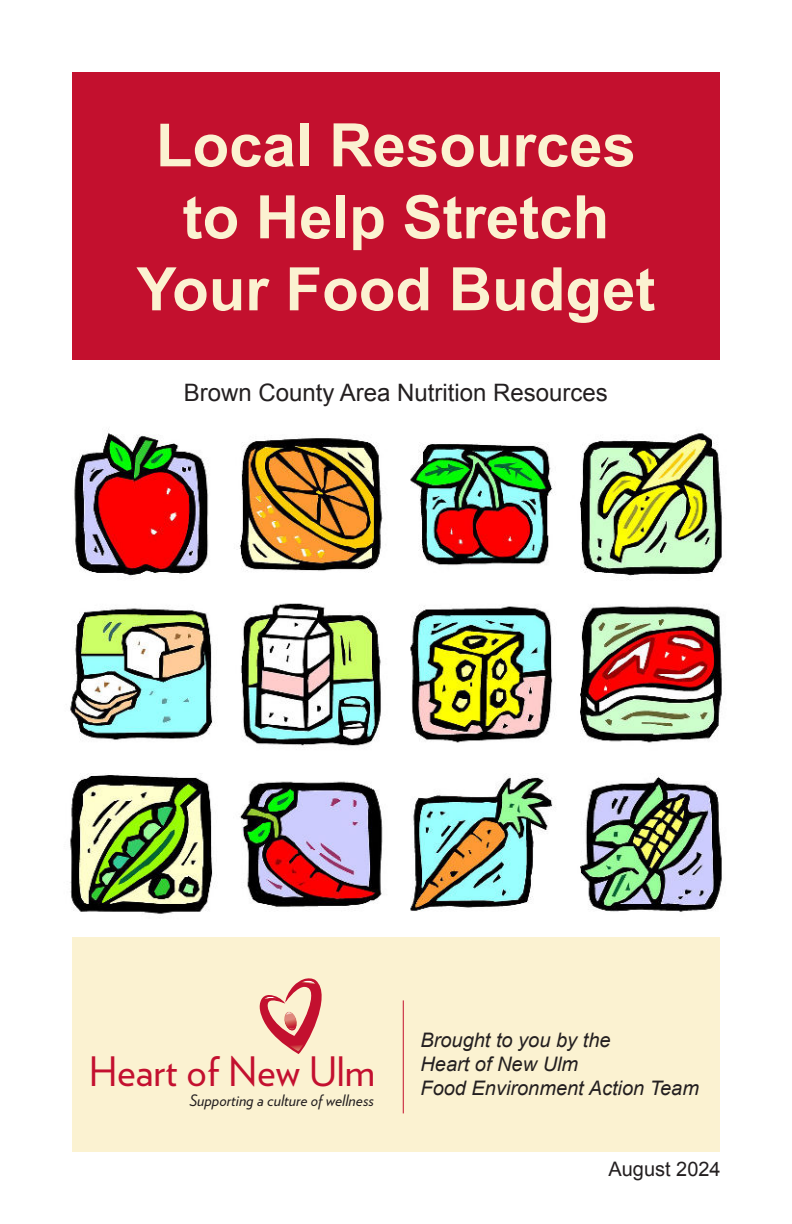
<style>
.page{position:relative;width:792px;height:1224px;background:#fff}
.page>*{position:absolute;margin:0;border:0;box-sizing:border-box;transform-origin:0 0}
.t1{font:700 60px/72px "Arial";color:#fbf2d1;text-align:center}
.t2{font:24px "Arial";color:#231f20}
.t3{font:italic 20px "Arial";color:#231f20}
.t4{font:20px "Arial";color:#231f20}
.t5{font:italic 15.8px "Verlag";color:#231f20}
</style>
<div class="page">
<div style="left:72px;top:937px;width:648px;height:215px;background:#fbf2d1"></div>
<div style="left:72px;top:72px;width:648px;height:288px;background:#c3102e"></div>
<hr style="left:403px;top:1000px;width:1px;height:113px;background:#c3102e">
<svg style="left:259px;top:978px;width:63px;height:76px"></svg>
<img style="left:70px;top:429px;width:652px;height:485px">
<h1 class="t1" style="left:136px;top:115px;width:520px">Local Resources to Help Stretch<br>Your Food Budget</h1>
<p class="t2" style="left:184px;top:382px;width:426px">Brown County Area Nutrition Resources</p>
<p class="t3" style="left:420px;top:1032px;width:192px">Brought to you by the</p>
<p class="t3" style="left:420px;top:1056px;width:159px">Heart of New Ulm</p>
<p class="t3" style="left:89px;top:1080px;width:612px"><sup>Heart</sup> <sup>of</sup> <sup>New</sup> <sup>Ulm</sup> Food Environment Action Team</p>
<p class="t5" style="left:189px;top:1094px;width:186px">Supporting a culture of wellness</p>
<p class="t4" style="left:608px;top:1160px;width:114px">August 2024</p>
</div>
